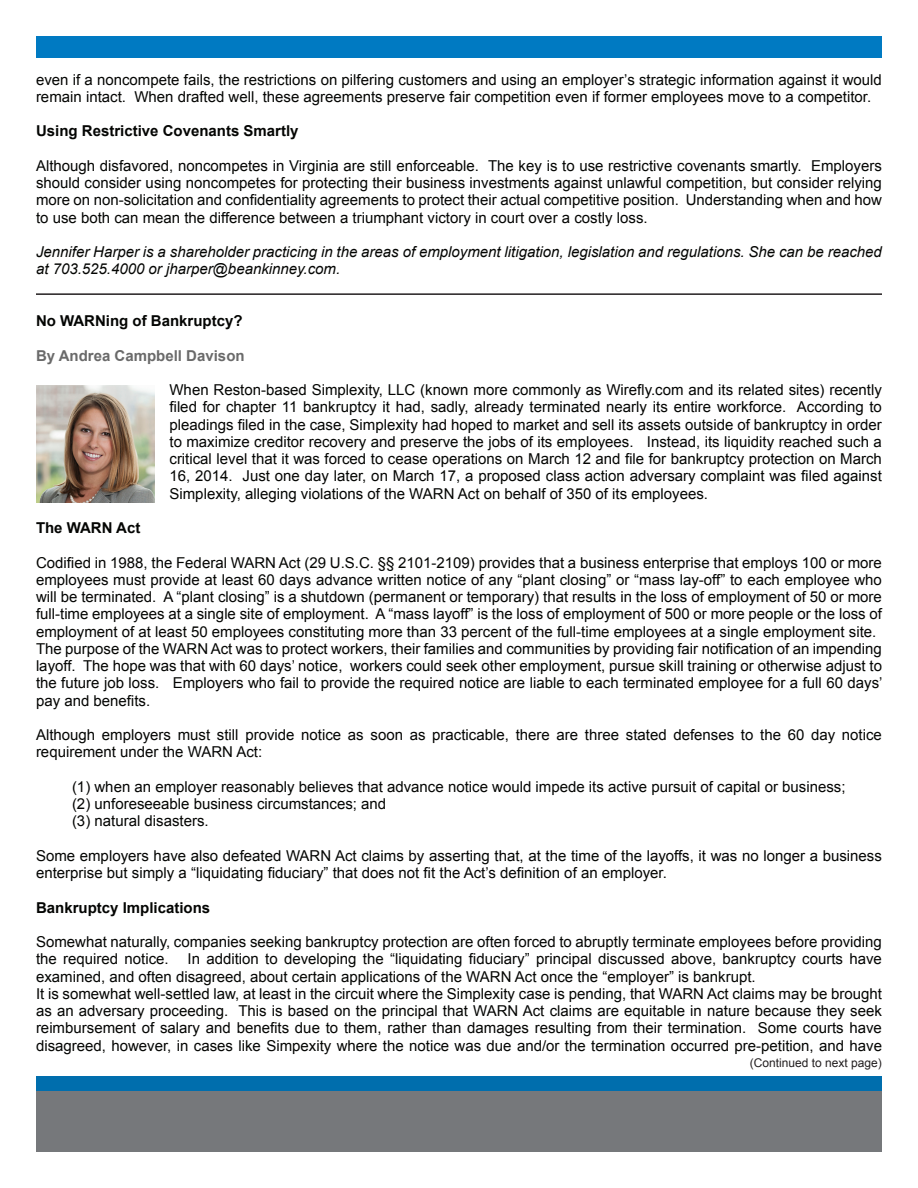
<style>
.page{position:relative;width:918px;height:1188px;background:#fff}
.page>*{position:absolute;margin:0;border:0;box-sizing:border-box;transform-origin:0 0}
.t1{font:15px/17.2px "Arial";color:#040503}
.t2{font:italic 15px/17.2px "Arial";color:#040503}
.t3{font:700 15px "Arial";color:#040503}
.t4{font:700 15px "Arial";color:#6a6a6a}
.t5{font:12px "Arial";color:#231f20}
</style>
<div class="page">
<div style="left:36px;top:1089px;width:846px;height:63px;background:#76787b"></div>
<div style="left:36px;top:1077px;width:846px;height:14px;background:#006ead"></div>
<div style="left:36px;top:36px;width:846px;height:22px;background:#007ac2"></div>
<hr style="left:36px;top:293px;width:846px;height:2px;background:#231f20">
<img style="left:36px;top:385px;width:119px;height:117px">
<p class="t1" style="left:36px;top:71px;width:847px">even if a noncompete fails, the restrictions on pilfering customers and using an employer’s strategic information against it would remain intact. When drafted well, these agreements preserve fair competition even if former employees move to a competitor.</p>
<p class="t3" style="left:36px;top:121px;width:264px">Using Restrictive Covenants Smartly</p>
<p class="t1" style="left:36px;top:157px;width:847px;text-align:justify">Although disfavored, noncompetes in Virginia are still enforceable. The key is to use restrictive covenants smartly. Employers should consider using noncompetes for protecting their business investments against unlawful competition, but consider relying more on non-solicitation and confidentiality agreements to protect their actual competitive position. Understanding when and how to use both can mean the difference between a triumphant victory in court over a costly loss.</p>
<p class="t2" style="left:36px;top:244px;width:847px">Jennifer Harper is a shareholder practicing in the areas of employment litigation, legislation and regulations. She can be reached at 703.525.4000 or jharper@beankinney.com.</p>
<p class="t3" style="left:36px;top:311px;width:208px">No WARNing of Bankruptcy?</p>
<p class="t4" style="left:36px;top:345px;width:210px">By Andrea Campbell Davison</p>
<p class="t1" style="left:170px;top:381px;width:714px;text-align:justify">When Reston-based Simplexity, LLC (known more commonly as Wirefly.com and its related sites) recently filed for chapter 11 bankruptcy it had, sadly, already terminated nearly its entire workforce. According to pleadings filed in the case, Simplexity had hoped to market and sell its assets outside of bankruptcy in order to maximize creditor recovery and preserve the jobs of its employees. Instead, its liquidity reached such a critical level that it was forced to cease operations on March 12 and file for bankruptcy protection on March 16, 2014. Just one day later, on March 17, a proposed class action adversary complaint was filed against Simplexity, alleging violations of the WARN Act on behalf of 350 of its employees.</p>
<p class="t3" style="left:36px;top:518px;width:106px">The WARN Act</p>
<p class="t1" style="left:36px;top:554px;width:847px;text-align:justify">Codified in 1988, the Federal WARN Act (29 U.S.C. §§ 2101-2109) provides that a business enterprise that employs 100 or more employees must provide at least 60 days advance written notice of any “plant closing” or “mass lay-off” to each employee who will be terminated. A “plant closing” is a shutdown (permanent or temporary) that results in the loss of employment of 50 or more full-time employees at a single site of employment. A “mass layoff” is the loss of employment of 500 or more people or the loss of employment of at least 50 employees constituting more than 33 percent of the full-time employees at a single employment site.</p>
<p class="t1" style="left:36px;top:640px;width:848px;text-align:justify">The purpose of the WARN Act was to protect workers, their families and communities by providing fair notification of an impending layoff. The hope was that with 60 days’ notice, workers could seek other employment, pursue skill training or otherwise adjust to the future job loss. Employers who fail to provide the required notice are liable to each terminated employee for a full 60 days’ pay and benefits.</p>
<p class="t1" style="left:36px;top:726px;width:848px">Although employers must still provide notice as soon as practicable, there are three stated defenses to the 60 day notice requirement under the WARN Act:</p>
<p class="t1" style="left:72px;top:778px;width:775px">(1) when an employer reasonably believes that advance notice would impede its active pursuit of capital or business;</p>
<p class="t1" style="left:72px;top:795px;width:316px">(2) unforeseeable business circumstances; and</p>
<p class="t1" style="left:72px;top:813px;width:138px">(3) natural disasters.</p>
<p class="t1" style="left:36px;top:847px;width:847px">Some employers have also defeated WARN Act claims by asserting that, at the time of the layoffs, it was no longer a business enterprise but simply a “liquidating fiduciary” that does not fit the Act’s definition of an employer.</p>
<p class="t3" style="left:36px;top:897px;width:176px">Bankruptcy Implications</p>
<p class="t1" style="left:36px;top:933px;width:847px">Somewhat naturally, companies seeking bankruptcy protection are often forced to abruptly terminate employees before providing the required notice.</p>
<p class="t1" style="left:36px;top:951px;width:847px;text-indent:152px">In addition to developing the “liquidating fiduciary” principal discussed above, bankruptcy courts have examined, and often disagreed, about certain applications of the WARN Act once the “employer” is bankrupt.</p>
<p class="t1" style="left:36px;top:985px;width:848px;text-align:justify">It is somewhat well-settled law, at least in the circuit where the Simplexity case is pending, that WARN Act claims may be brought as an adversary proceeding. This is based on the principal that WARN Act claims are equitable in nature because they seek reimbursement of salary and benefits due to them, rather than damages resulting from their termination. Some courts have disagreed, however, in cases like Simpexity where the notice was due and/or the termination occurred pre-petition, and have</p>
<p class="t5" style="left:750px;top:1055px;width:134px">(Continued to next page)</p>
</div>
